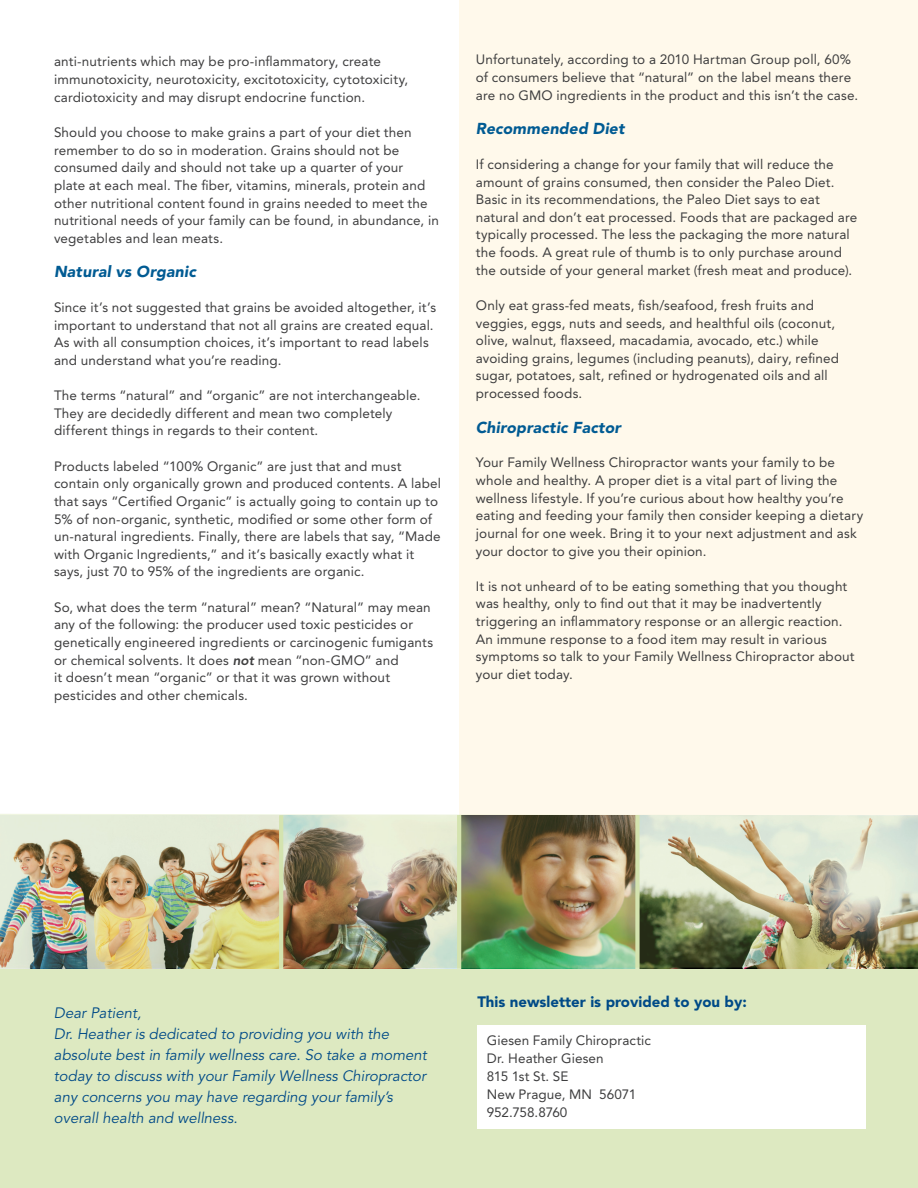
<style>
.page{position:relative;width:918px;height:1188px;background:#fff}
.page>*{position:absolute;margin:0;border:0;box-sizing:border-box;transform-origin:0 0}
.t1{font:italic 900 15.75px "Avenir";letter-spacing:.01em;color:#005b93}
.t2{font:italic 15px/21px "Avenir";color:#004a87}
.t3{font:900 15px "Avenir";color:#004a87}
.t4{font:13.5px/17.7px "Avenir";letter-spacing:.01em;color:#3e3e3f}
.s1{font-weight:800;font-style:italic}
</style>
<div class="page">
<div style="left:459px;top:0;width:459px;height:851px;background:#fff9eb"></div>
<div style="left:0;top:815px;width:918px;height:373px;background:#dde9c1"></div>
<div style="left:478px;top:1026px;width:388px;height:103px;background:#fff"></div>
<img style="left:0;top:814px;width:918px;height:155px">
<p class="t4" style="left:54px;top:53px;width:356px">anti-nutrients which may be pro-inflammatory, create immunotoxicity, neurotoxicity, excitotoxicity, cytotoxicity, cardiotoxicity and may disrupt endocrine function.</p>
<p class="t4" style="left:54px;top:123px;width:386px">Should you choose to make grains a part of your diet then remember to do so in moderation. Grains should not be consumed daily and should not take up a quarter of your<br>plate at each meal. The fiber, vitamins, minerals, protein and other nutritional content found in grains needed to meet the nutritional needs of your family can be found, in abundance, in vegetables and lean meats.</p>
<p class="t1" style="left:54px;top:262px;width:143px">Natural vs Organic</p>
<p class="t4" style="left:54px;top:299px;width:384px">Since it’s not suggested that grains be avoided altogether, it’s important to understand that not all grains are created equal.<br>As with all consumption choices, it’s important to read labels and understand what you’re reading.</p>
<p class="t4" style="left:54px;top:387px;width:368px">The terms “natural” and “organic” are not interchangeable.<br>They are decidedly different and mean two completely different things in regards to their content.</p>
<p class="t4" style="left:54px;top:457px;width:389px">Products labeled “100% Organic” are just that and must contain only organically grown and produced contents. A label that says “Certified Organic” is actually going to contain up to 5% of non-organic, synthetic, modified or some other form of un-natural ingredients. Finally, there are labels that say, “Made with Organic Ingredients,” and it’s basically exactly what it says, just 70 to 95% of the ingredients are organic.</p>
<p class="t4" style="left:54px;top:598px;width:381px">So, what does the term “natural” mean? “Natural” may mean any of the following: the producer used toxic pesticides or genetically engineered ingredients or carcinogenic fumigants or chemical solvents. It does <span class="s1">not</span> mean “non-GMO” and<br>it doesn’t mean “organic” or that it was grown without pesticides and other chemicals.</p>
<p class="t4" style="left:476px;top:51px;width:384px">Unfortunately, according to a 2010 Hartman Group poll, 60% of consumers believe that “natural” on the label means there are no GMO ingredients in the product and this isn’t the case.</p>
<p class="t1" style="left:476px;top:119px;width:150px">Recommended Diet</p>
<p class="t4" style="left:476px;top:155px;width:383px">If considering a change for your family that will reduce the amount of grains consumed, then consider the Paleo Diet.<br>Basic in its recommendations, the Paleo Diet says to eat natural and don’t eat processed. Foods that are packaged are typically processed. The less the packaging the more natural the foods. A great rule of thumb is to only purchase around the outside of your general market (fresh meat and produce).</p>
<p class="t4" style="left:476px;top:296px;width:365px">Only eat grass-fed meats, fish/seafood, fresh fruits and veggies, eggs, nuts and seeds, and healthful oils (coconut, olive, walnut, flaxseed, macadamia, avocado, etc.) while avoiding grains, legumes (including peanuts), dairy, refined sugar, potatoes, salt, refined or hydrogenated oils and all processed foods.</p>
<p class="t1" style="left:476px;top:418px;width:147px">Chiropractic Factor</p>
<p class="t4" style="left:476px;top:454px;width:389px">Your Family Wellness Chiropractor wants your family to be whole and healthy. A proper diet is a vital part of living the wellness lifestyle. If you’re curious about how healthy you’re eating and feeding your family then consider keeping a dietary journal for one week. Bring it to your next adjustment and ask your doctor to give you their opinion.</p>
<p class="t4" style="left:476px;top:577px;width:380px">It is not unheard of to be eating something that you thought was healthy, only to find out that it may be inadvertently triggering an inflammatory response or an allergic reaction.<br>An immune response to a food item may result in various symptoms so talk to your Family Wellness Chiropractor about your diet today.</p>
<p class="t2" style="left:54px;top:1003px;width:374px">Dear Patient,<br>Dr. Heather is dedicated to providing you with the absolute best in family wellness care. So take a moment today to discuss with your Family Wellness Chiropractor any concerns you may have regarding your family’s overall health and wellness.</p>
<p class="t3" style="left:477px;top:993px;width:271px">This newsletter is provided to you by:</p>
<p class="t4" style="left:487px;top:1032px;width:166px">Giesen Family Chiropractic<br>Dr. Heather Giesen<br>815 1st St. SE<br>New Prague, MN 56071<br>952.758.8760</p>
</div>
